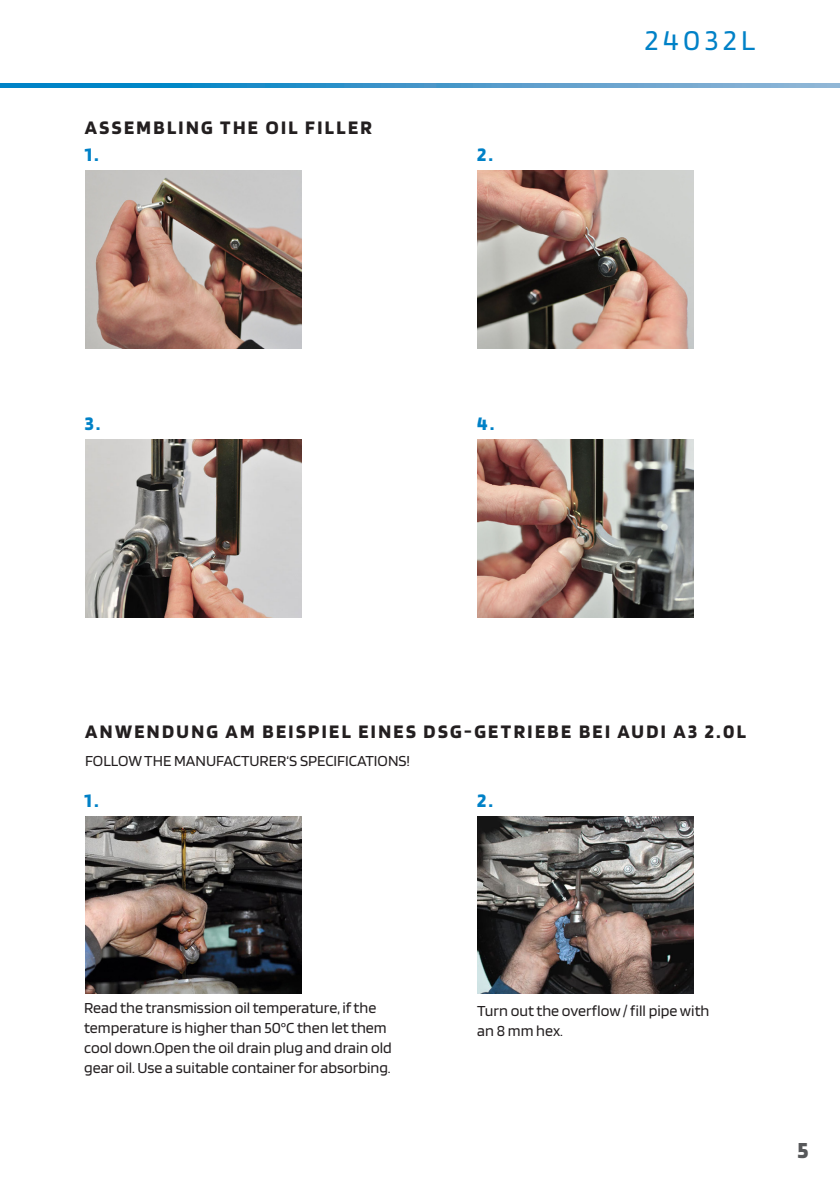
<style>
.page{position:relative;width:840px;height:1191px;background:#fff}
.page>*{position:absolute;margin:0;border:0;box-sizing:border-box;transform-origin:0 0}
.t1{font:30px "Blinker";letter-spacing:.15em;color:#0081c7}
.t2{font:700 24px "Blinker";color:#57585a}
.t3{font:700 20px "Blinker";letter-spacing:.12em;color:#231f20}
.t4{font:700 20px "Blinker";color:#0081c7}
.t5{font:16px/20px "Blinker";color:#231f20}
</style>
<div class="page">
<img style="left:0;top:84px;width:839px;height:4px">
<img style="left:85px;top:171px;width:216px;height:177px">
<img style="left:477px;top:171px;width:216px;height:177px">
<img style="left:85px;top:440px;width:216px;height:177px">
<img style="left:477px;top:440px;width:216px;height:177px">
<img style="left:85px;top:816px;width:216px;height:177px">
<img style="left:477px;top:816px;width:216px;height:177px">
<p class="t3" style="left:85px;top:117px;width:288px">ASSEMBLING THE OIL FILLER</p>
<p class="t4" style="left:85px;top:144px;width:15px">1.</p>
<p class="t4" style="left:477px;top:144px;width:17px">2.</p>
<p class="t4" style="left:85px;top:413px;width:17px">3.</p>
<p class="t4" style="left:477px;top:413px;width:18px">4.</p>
<h1 class="t1" style="left:644px;top:25px;width:112px">24032L</h1>
<p class="t3" style="left:85px;top:721px;width:662px">ANWENDUNG AM BEISPIEL EINES DSG-GETRIEBE BEI AUDI A3 2.0L</p>
<p class="t5" style="left:85px;top:751px;width:326px">FOLLOW THE MANUFACTURER‘S SPECIFICATIONS!</p>
<p class="t4" style="left:85px;top:790px;width:15px">1.</p>
<p class="t4" style="left:477px;top:790px;width:17px">2.</p>
<p class="t5" style="left:84px;top:997px;width:309px">Read the transmission oil temperature, if the temperature is higher than 50°C then let them cool down.Open the oil drain plug and drain old gear oil. Use a suitable container for absorbing.</p>
<p class="t5" style="left:477px;top:1000px;width:233px">Turn out the overflow / fill pipe with an 8 mm hex.</p>
<h2 class="t2" style="left:797px;top:1137px;width:13px">5</h2>
</div>
